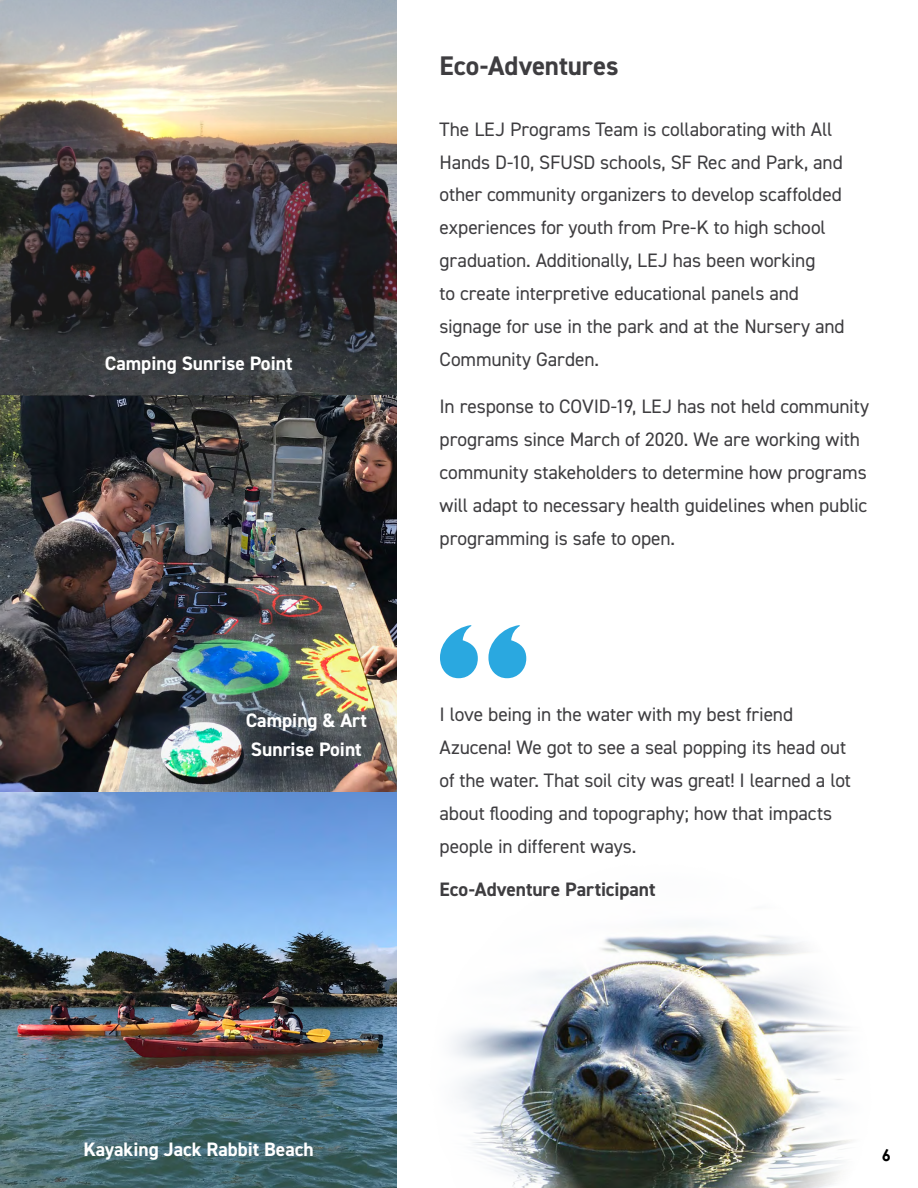
<style>
.page{position:relative;width:918px;height:1188px;background:#fff}
.page>*{position:absolute;margin:0;border:0;box-sizing:border-box;transform-origin:0 0}
.t1{font:800 115.95px "Gill Sans";color:#2aa8e0}
.t2{font:700 27px "DIN2014";letter-spacing:-.005em;color:#3e3d40}
.t3{font:19.5px/33px "DIN2014";letter-spacing:-.01em;color:#3e3d40}
.t4{font:700 19.5px/28.5px "DIN2014";color:#fff}
.t5{font:700 19.5px "DIN2014";letter-spacing:-.005em;color:#3e3d40}
.t6{font:700 16.5px "Century Gothic";color:#000}
</style>
<div class="page">
<img style="left:0;top:0;width:396px;height:1188px">
<img style="left:0;top:396px;width:396px;height:396px">
<img style="left:453px;top:935px;width:399px;height:253px">
<p class="t4" style="left:105px;top:348px;width:189px">Camping Sunrise Point</p>
<p class="t4" style="left:246px;top:706px;width:122px">Camping &amp; Art<br>Sunrise Point</p>
<h2 class="t2" style="left:440px;top:48px;width:180px">Eco-Adventures</h2>
<p class="t3" style="left:440px;top:112px;width:407px">The LEJ Programs Team is collaborating with All Hands D-10, SFUSD schools, SF Rec and Park, and other community organizers to develop scaffolded experiences for youth from Pre-K to high school graduation. Additionally, LEJ has been working<br>to create interpretive educational panels and signage for use in the park and at the Nursery and Community Garden.</p>
<p class="t3" style="left:440px;top:389px;width:431px">In response to COVID-19, LEJ has not held community programs since March of 2020. We are working with community stakeholders to determine how programs will adapt to necessary health guidelines when public programming is safe to open.</p>
<h1 class="t1" style="left:435px;top:598px;width:97px">“</h1>
<p class="t3" style="left:440px;top:697px;width:413px">I love being in the water with my best friend Azucena! We got to see a seal popping its head out of the water. That soil city was great! I learned a lot about flooding and topography; how that impacts people in different ways.</p>
<p class="t5" style="left:440px;top:876px;width:217px">Eco-Adventure Participant</p>
<p class="t4" style="left:84px;top:1135px;width:232px">Kayaking Jack Rabbit Beach</p>
<p class="t6" style="left:882px;top:1142px;width:11px">6</p>
</div>
